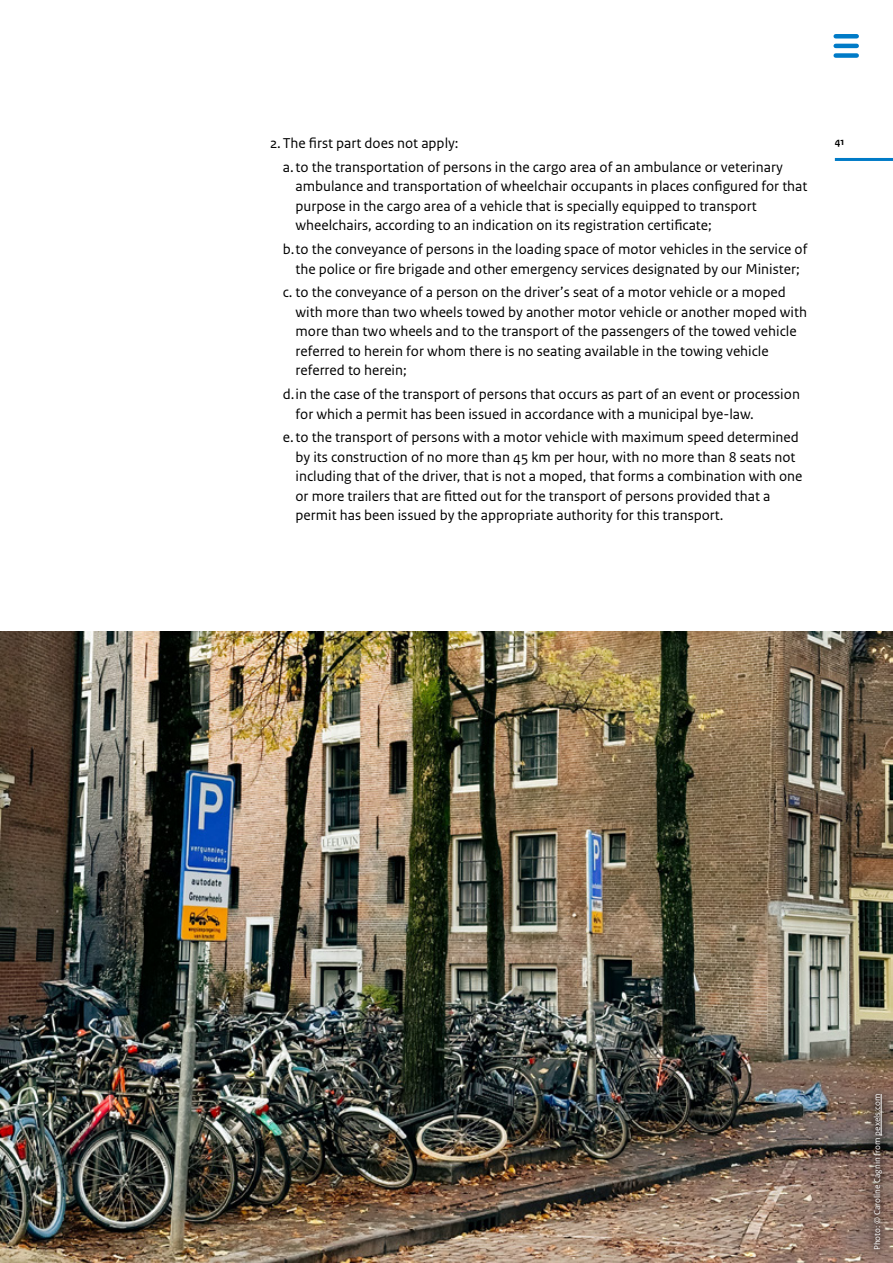
<style>
.page{position:relative;width:893px;height:1263px;background:#fff}
.page>*{position:absolute;margin:0;border:0;box-sizing:border-box;transform-origin:0 0}
.t1{font:15px/19.5px "Rijksoverheid Sans Text";color:#000}
.t2{font:700 10.5px "Rijksoverheid Sans Text";color:#000}
.t3{font:9px "Rijksoverheid Sans Text";color:#fff}
</style>
<div class="page">
<hr style="left:835px;top:158px;width:58px;height:3px;background:#007bc7">
<div style="left:836px;top:34px;width:21px;height:5px;background:#007bc7"></div>
<hr style="left:836px;top:44px;width:21px;height:4px;background:#007bc7">
<div style="left:836px;top:53px;width:21px;height:5px;background:#007bc7"></div>
<img style="left:0;top:631px;width:893px;height:632px">
<svg style="left:854px;top:1076px;width:39px;height:187px"></svg>
<svg style="left:867px;top:1087px;width:22px;height:169px"></svg>
<hr style="left:881px;top:1094px;width:1px;height:41px;background:#fff">
<p class="t1" style="left:283px;top:132px;width:501px;line-height:23.7px;text-indent:-13px">2.The first part does not apply:<br>a.to the transportation of persons in the cargo area of an ambulance or veterinary</p>
<p class="t1" style="left:296px;top:177px;width:513px">ambulance and transportation of wheelchair occupants in places configured for that purpose in the cargo area of a vehicle that is specially equipped to transport wheelchairs, according to an indication on its registration certificate;</p>
<p class="t1" style="left:283px;top:240px;width:526px;text-align:center">b.to the conveyance of persons in the loading space of motor vehicles in the service of the police or fire brigade and other emergency services designated by our Minister;</p>
<p class="t1" style="left:296px;top:283px;width:513px;text-indent:-13px">c. to the conveyance of a person on the driver’s seat of a motor vehicle or a moped with more than two wheels towed by another motor vehicle or another moped with more than two wheels and to the transport of the passengers of the towed vehicle referred to herein for whom there is no seating available in the towing vehicle referred to herein;</p>
<p class="t1" style="left:296px;top:385px;width:506px;text-indent:-13px">d.in the case of the transport of persons that occurs as part of an event or procession for which a permit has been issued in accordance with a municipal bye-law.</p>
<p class="t1" style="left:296px;top:428px;width:508px;text-indent:-13px">e.to the transport of persons with a motor vehicle with maximum speed determined by its construction of no more than 45 km per hour, with no more than 8 seats not including that of the driver, that is not a moped, that forms a combination with one or more trailers that are fitted out for the transport of persons provided that a permit has been issued by the appropriate authority for this transport.</p>
<p class="t2" style="left:835px;top:135px;width:11px">41</p>
<p class="t3" style="left:872px;top:1250px;width:158px;rotate:-90deg">Photo: © Caroline Cagnin from pexels.com</p>
</div>
